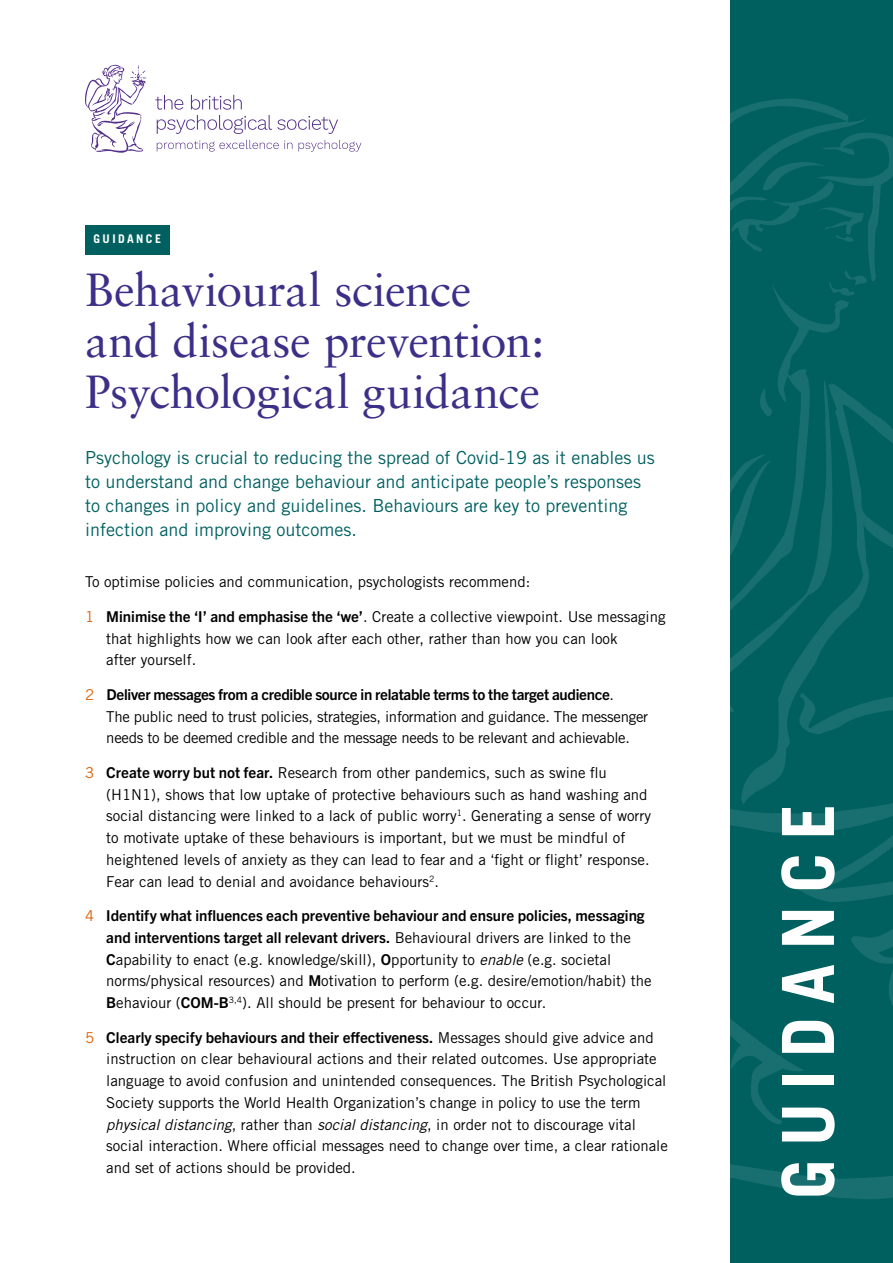
<style>
.page{position:relative;width:893px;height:1263px;background:#006060}
.page>*{position:absolute;margin:0;border:0;box-sizing:border-box;transform-origin:0 0}
.t1{font:700 72px "Trade Gothic LT Std";letter-spacing:.18em;color:#fff}
.t2{font:46.5px/51px "Sabon LT Std";letter-spacing:-.01em;color:#3c2f88}
.t3{font:18px/24px "Trade Gothic LT Std";color:#006060}
.t4{font:15px/21.8px "Trade Gothic LT Std";color:#000}
.t5{font:700 15px/21.8px "Trade Gothic Next LT Pro";color:#000;text-align:center}
.t6{font:15px/21.8px "Trade Gothic LT Std";letter-spacing:-.02em;color:#000}
.t7{font:700 15px "Trade Gothic Next LT Pro";letter-spacing:-.02em;color:#000}
.t8{font:700 12px "Trade Gothic LT Std";letter-spacing:.2em;color:#fff}
.s1{color:#da5f06}
.s2{font-family:"Trade Gothic Next LT Pro";font-weight:700}
.s3{font-family:"Trade Gothic LT Std";font-weight:400;color:#da5f06}
.s4{font-family:"Trade Gothic LT Std";font-weight:400}
.s5{font-style:italic}
</style>
<div class="page">
<svg style="left:729px;top:741px;width:164px;height:458px"></svg>
<svg style="left:729px;top:787px;width:164px;height:337px"></svg>
<svg style="left:741px;top:740px;width:152px;height:64px"></svg>
<svg style="left:729px;top:396px;width:164px;height:344px"></svg>
<svg style="left:729px;top:99px;width:164px;height:196px"></svg>
<svg style="left:729px;top:174px;width:121px;height:531px"></svg>
<div style="left:0;top:0;width:729px;height:1263px;background:#fff"></div>
<svg style="left:157px;top:140px;width:135px;height:12px"></svg>
<svg style="left:298px;top:140px;width:63px;height:12px"></svg>
<svg style="left:155px;top:95px;width:183px;height:39px"></svg>
<svg style="left:85px;top:65px;width:61px;height:88px"></svg>
<div style="left:85px;top:225px;width:85px;height:29px;background:#006060"></div>
<p class="t8" style="left:94px;top:231px;width:69px">GUIDANCE</p>
<h2 class="t2" style="left:85px;top:264px;width:461px">Behavioural science and disease prevention:<br>Psychological guidance</h2>
<p class="t3" style="left:85px;top:445px;width:571px">Psychology is crucial to reducing the spread of Covid-19 as it enables us to understand and change behaviour and anticipate people’s responses to changes in policy and guidelines. Behaviours are key to preventing infection and improving outcomes.</p>
<p class="t4" style="left:85px;top:571px;width:447px">To optimise policies and communication, psychologists recommend:</p>
<p class="t4" style="left:106px;top:605px;width:561px;text-indent:-21px"><span class="s1">1</span> <span class="s2">Minimise the ‘I’ and emphasise the ‘we’</span>. Create a collective viewpoint. Use messaging that highlights how we can look after each other, rather than how you can look<br>after yourself.</p>
<p class="t7" style="left:85px;top:684px;width:531px"><span class="s3">2</span> Deliver messages from a credible source in relatable terms to the target audience<span class="s4">.</span></p>
<p class="t6" style="left:106px;top:705px;width:543px">The public need to trust policies, strategies, information and guidance. The messenger needs to be deemed credible and the message needs to be relevant and achievable.</p>
<p class="t4" style="left:106px;top:761px;width:546px;text-indent:-21px"><span class="s1">3</span> <span class="s2">Create worry but not fear.</span> Research from other pandemics, such as swine flu (H1N1), shows that low uptake of protective behaviours such as hand washing and social distancing were linked to a lack of public worry<sup>1</sup>. Generating a sense of worry to motivate uptake of these behaviours is important, but we must be mindful of heightened levels of anxiety as they can lead to fear and a ‘fight or flight’ response.<br>Fear can lead to denial and avoidance behaviours<sup>2</sup>.</p>
<p class="t5" style="left:85px;top:904px;width:561px"><span class="s3">4</span> Identify what influences each preventive behaviour and ensure policies, messaging and interventions target all relevant drivers. <span class="s4">Behavioural drivers are linked to the</span></p>
<p class="t4" style="left:106px;top:948px;width:547px"><span class="s2">C</span>apability to enact (e.g. knowledge/skill), <span class="s2">O</span>pportunity to <span class="s5">enable</span> (e.g. societal norms/physical resources) and <span class="s2">M</span>otivation to perform (e.g. desire/emotion/habit) the<br><span class="s2">B</span>ehaviour (<span class="s2">COM-B</span><sup>3,4</sup>). All should be present for behaviour to occur.</p>
<p class="t5" style="left:85px;top:1025px;width:570px"><span class="s3">5</span> Clearly specify behaviours and their effectiveness. <span class="s4">Messages should give advice and</span></p>
<p class="t4" style="left:106px;top:1048px;width:563px">instruction on clear behavioural actions and their related outcomes. Use appropriate language to avoid confusion and unintended consequences. The British Psychological Society supports the World Health Organization’s change in policy to use the term <span class="s5">physical distancing</span>, rather than <span class="s5">social distancing</span>, in order not to discourage vital social interaction. Where official messages need to change over time, a clear rationale and set of actions should be provided.</p>
<h1 class="t1" style="left:764px;top:1199px;width:397px;rotate:-90deg">GUIDANCE</h1>
</div>
